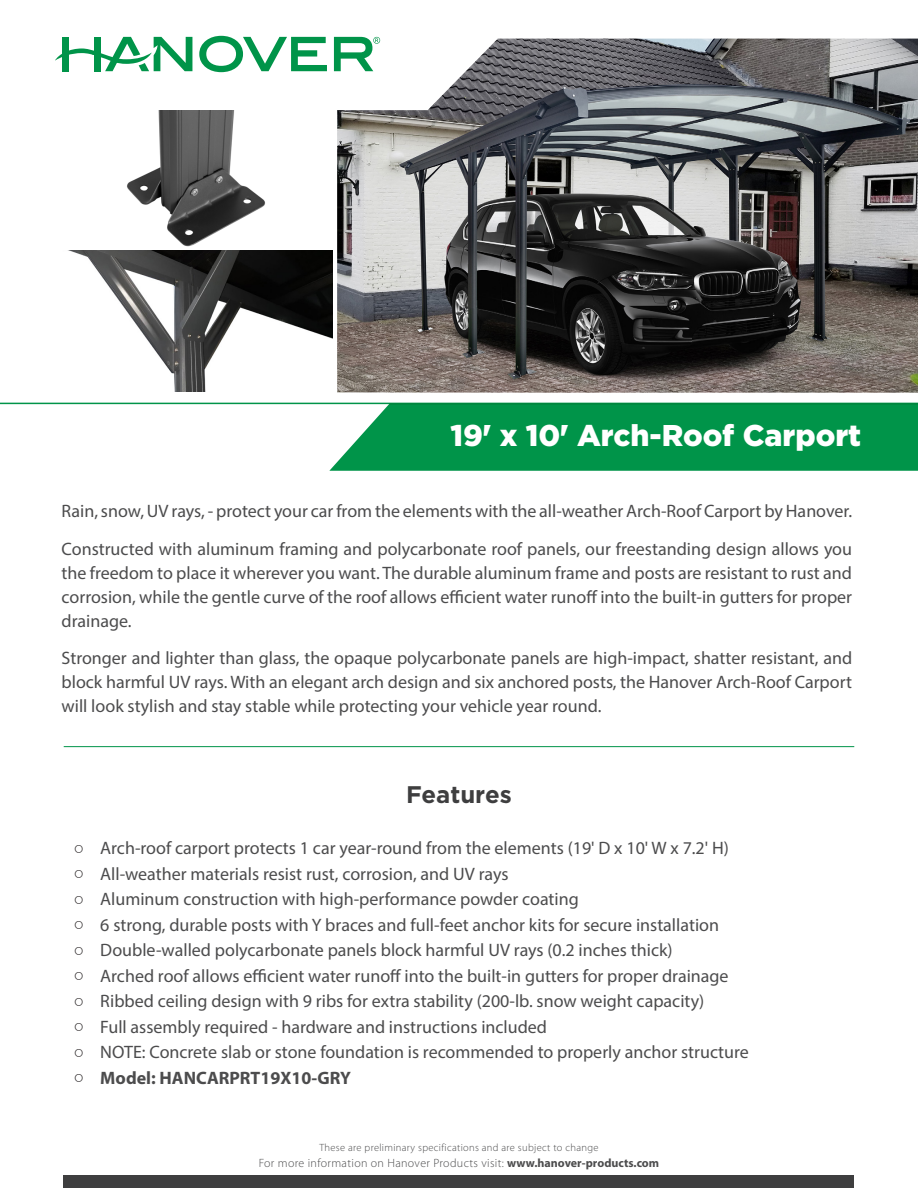
<style>
.page{position:relative;width:918px;height:1188px;background:#fff}
.page>*{position:absolute;margin:0;border:0;box-sizing:border-box;transform-origin:0 0}
.t1{font:900 30px "Gotham";color:#fff}
.t2{font:700 24px "Gotham";color:#3e3e3f}
.t3{font:18px/24px "Myriad Pro";color:#4c4c4d;text-align:justify}
.t4{font:700 18px "Myriad Pro";color:#4c4c4d}
.t5{font:18px "Andale Mono";color:#231f20}
.t6{font:300 12px "Myriad Pro";letter-spacing:.03em;color:#4c4c4d}
.t7{font:300 10.5px "Myriad Pro";letter-spacing:.03em;color:#4c4c4d}
.s1{font-weight:700}
</style>
<div class="page">
<div style="left:64px;top:1176px;width:790px;height:12px;background:#3e3e3f"></div>
<svg style="left:199px;top:36px;width:128px;height:36px"></svg>
<svg style="left:55px;top:37px;width:137px;height:34px"></svg>
<svg style="left:334px;top:37px;width:46px;height:34px"></svg>
<hr style="left:0;top:403px;width:918px;height:1px;background:#009449">
<hr style="left:64px;top:746px;width:790px;height:1px;background:#009449">
<img style="left:337px;top:39px;width:581px;height:354px">
<svg style="left:329px;top:404px;width:589px;height:67px;background:#0d9952"></svg>
<img style="left:127px;top:110px;width:138px;height:136px">
<img style="left:71px;top:251px;width:262px;height:140px">
<p class="t1" style="left:450px;top:415px;width:412px">19' x 10' Arch-Roof Carport</p>
<p class="t3" style="left:62px;top:499px;width:792px">Rain, snow, UV rays, - protect your car from the elements with the all-weather Arch-Roof Carport by Hanover.</p>
<p class="t3" style="left:62px;top:537px;width:792px">Constructed with aluminum framing and polycarbonate roof panels, our freestanding design allows you the freedom to place it wherever you want. The durable aluminum frame and posts are resistant to rust and corrosion, while the gentle curve of the roof allows efficient water runoff into the built-in gutters for proper drainage.</p>
<p class="t3" style="left:62px;top:646px;width:792px">Stronger and lighter than glass, the opaque polycarbonate panels are high-impact, shatter resistant, and block harmful UV rays. With an elegant arch design and six anchored posts, the Hanover Arch-Roof Carport will look stylish and stay stable while protecting your vehicle year round.</p>
<p class="t2" style="left:406px;top:779px;width:107px">Features</p>
<p class="t5" style="left:74px;top:836px;width:12px">○</p>
<p class="t3" style="left:100px;top:836px;width:630px">Arch-roof carport protects 1 car year-round from the elements (19' D x 10' W x 7.2' H)</p>
<p class="t5" style="left:74px;top:862px;width:12px">○</p>
<p class="t3" style="left:100px;top:862px;width:410px">All-weather materials resist rust, corrosion, and UV rays</p>
<p class="t5" style="left:74px;top:887px;width:12px">○</p>
<p class="t3" style="left:100px;top:887px;width:480px">Aluminum construction with high-performance powder coating</p>
<p class="t5" style="left:74px;top:913px;width:12px">○</p>
<p class="t3" style="left:100px;top:913px;width:620px">6 strong, durable posts with Y braces and full-feet anchor kits for secure installation</p>
<p class="t5" style="left:74px;top:938px;width:12px">○</p>
<p class="t3" style="left:100px;top:938px;width:574px">Double-walled polycarbonate panels block harmful UV rays (0.2 inches thick)</p>
<p class="t5" style="left:74px;top:964px;width:12px">○</p>
<p class="t3" style="left:100px;top:964px;width:630px">Arched roof allows efficient water runoff into the built-in gutters for proper drainage</p>
<p class="t5" style="left:74px;top:989px;width:12px">○</p>
<p class="t3" style="left:100px;top:989px;width:605px">Ribbed ceiling design with 9 ribs for extra stability (200-lb. snow weight capacity)</p>
<p class="t5" style="left:74px;top:1015px;width:12px">○</p>
<p class="t3" style="left:100px;top:1015px;width:448px">Full assembly required - hardware and instructions included</p>
<p class="t5" style="left:74px;top:1040px;width:12px">○</p>
<p class="t3" style="left:100px;top:1040px;width:650px">NOTE: Concrete slab or stone foundation is recommended to properly anchor structure</p>
<p class="t5" style="left:74px;top:1066px;width:12px">○</p>
<p class="t4" style="left:100px;top:1066px;width:252px">Model: HANCARPRT19X10-GRY</p>
<p class="t7" style="left:319px;top:1141px;width:281px">These are preliminary specifications and are subject to change</p>
<p class="t6" style="left:259px;top:1156px;width:402px">For more information on Hanover Products visit: <span class="s1">www.hanover-products.com</span></p>
</div>
